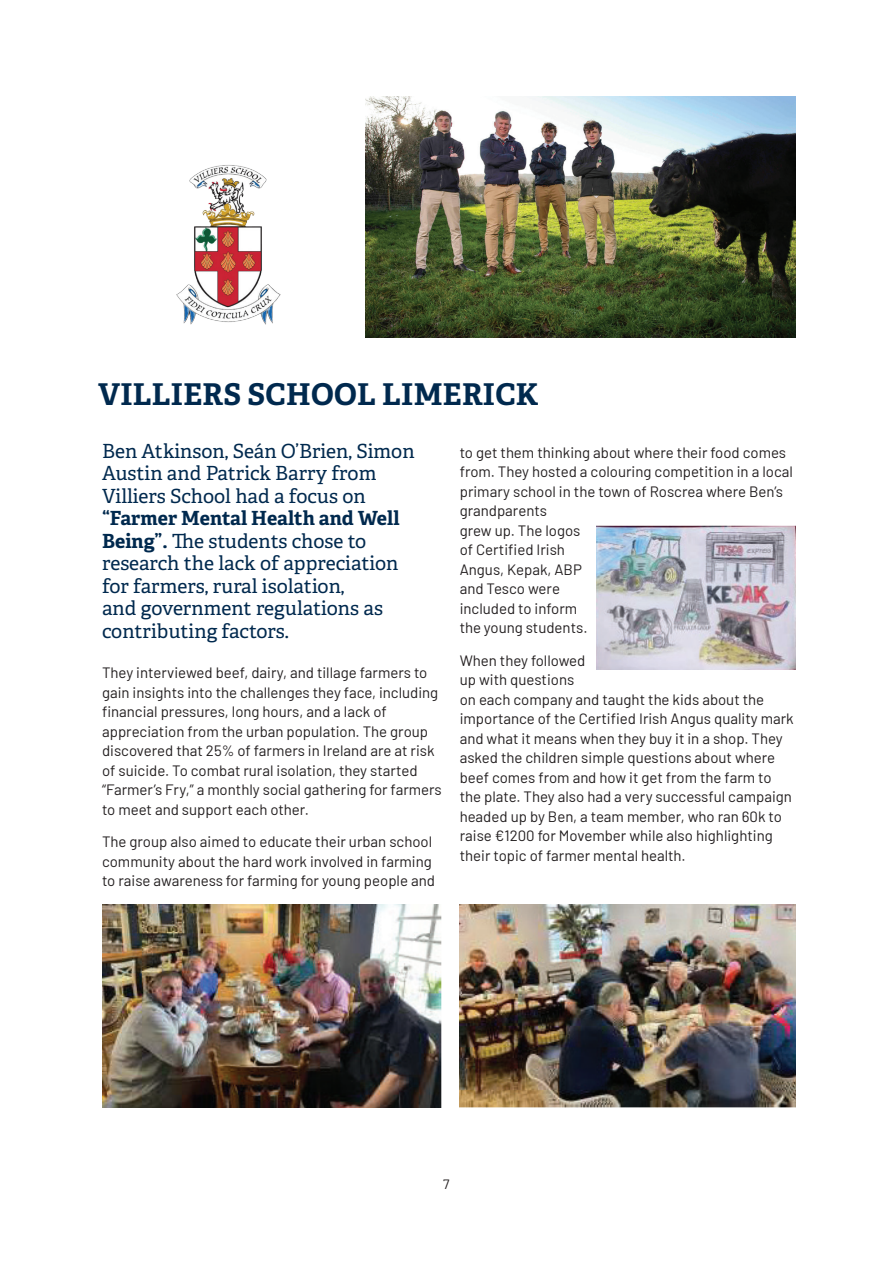
<style>
.page{position:relative;width:893px;height:1263px;background:#fff}
.page>*{position:absolute;margin:0;border:0;box-sizing:border-box;transform-origin:0 0}
.t1{font:700 30px "Adelle";letter-spacing:.01em;color:#00294e}
.t2{font:19.5px/22.5px "Adelle";color:#00294e}
.t3{font:15px/19.5px "Barlow";color:#231f20}
.t4{font:13.5px "Barlow";color:#231f20}
.s1{font-weight:700}
</style>
<div class="page">
<img style="left:176px;top:165px;width:105px;height:160px">
<img style="left:365px;top:97px;width:430px;height:241px">
<img style="left:596px;top:525px;width:199px;height:145px">
<img style="left:460px;top:905px;width:335px;height:203px">
<img style="left:102px;top:905px;width:340px;height:203px">
<h1 class="t1" style="left:98px;top:375px;width:442px">VILLIERS SCHOOL LIMERICK</h1>
<h2 class="t2" style="left:102px;top:440px;width:314px">Ben Atkinson, Seán O’Brien, Simon<br>Austin and Patrick Barry from<br>Villiers School had a focus on</h2>
<h2 class="t2" style="left:102px;top:507px;width:299px"><span class="s1">“Farmer Mental Health and Well<br>Being”.</span> The students chose to research the lack of appreciation for farmers, rural isolation,<br>and government regulations as contributing factors.</h2>
<p class="t3" style="left:102px;top:662px;width:341px">They interviewed beef, dairy, and tillage farmers to gain insights into the challenges they face, including financial pressures, long hours, and a lack of appreciation from the urban population. The group discovered that 25% of farmers in Ireland are at risk of suicide. To combat rural isolation, they started “Farmer’s Fry,” a monthly social gathering for farmers to meet and support each other.</p>
<p class="t3" style="left:102px;top:831px;width:334px">The group also aimed to educate their urban school community about the hard work involved in farming to raise awareness for farming for young people and</p>
<p class="t3" style="left:460px;top:442px;width:335px">to get them thinking about where their food comes from. They hosted a colouring competition in a local primary school in the town of Roscrea where Ben’s grandparents<br>grew up. The logos<br>of Certified Irish<br>Angus, Kepak, ABP<br>and Tesco were<br>included to inform<br>the young students.</p>
<p class="t3" style="left:460px;top:649px;width:335px">When they followed<br>up with questions<br>on each company and taught the kids about the importance of the Certified Irish Angus quality mark and what it means when they buy it in a shop. They asked the children simple questions about where beef comes from and how it get from the farm to the plate. They also had a very successful campaign headed up by Ben, a team member, who ran 60k to raise €1200 for Movember while also highlighting their topic of farmer mental health.</p>
<p class="t4" style="left:443px;top:1174px;width:8px">7</p>
</div>
